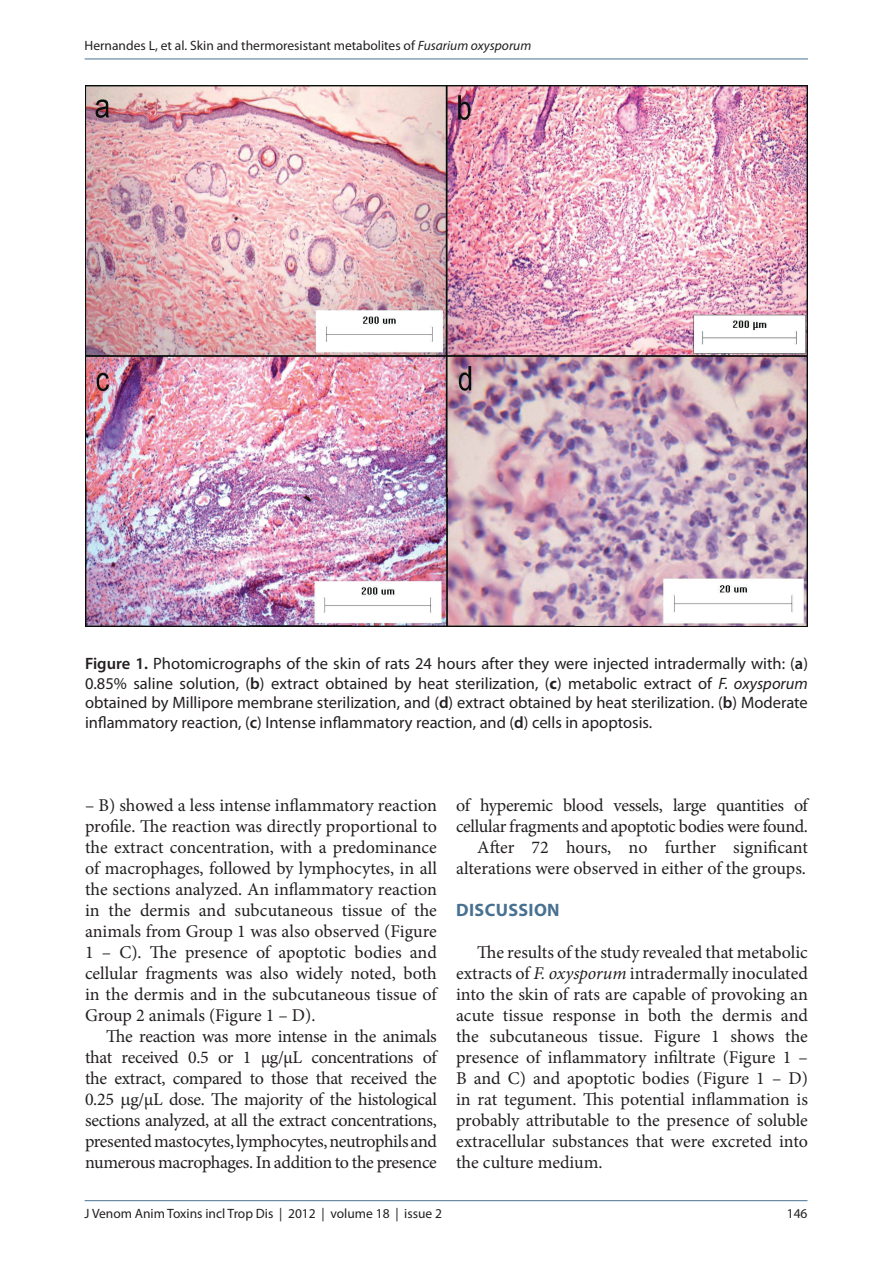
<style>
.page{position:relative;width:893px;height:1263px;background:#fff}
.page>*{position:absolute;margin:0;border:0;box-sizing:border-box;transform-origin:0 0}
.t1{font:18px/21px "Minion Pro";letter-spacing:-.01em;color:#231f20;text-align:justify}
.t2{font:700 18px "Myriad Pro";letter-spacing:.02em;color:#487191}
.t3{font:16.5px/19.5px "Myriad Pro";color:#231f20;text-align:justify}
.t4{font:13.5px "Myriad Pro";color:#231f20}
.s1{font-style:italic}
.s2{font-weight:600}
.s3{font-weight:700}
</style>
<div class="page">
<hr style="left:85px;top:59px;width:723px;height:1px;background:#487192">
<hr style="left:85px;top:1200px;width:722px;height:1px;background:#487192">
<img style="left:85px;top:85px;width:723px;height:542px">
<p class="t4" style="left:85px;top:37px;width:448px">Hernandes L, et al. Skin and thermoresistant metabolites of <span class="s1">Fusarium oxysporum</span></p>
<p class="t3" style="left:85px;top:653px;width:724px"><span class="s2">Figure 1.</span> Photomicrographs of the skin of rats 24 hours after they were injected intradermally with: (<span class="s2">a</span>)<br>0.85% saline solution, (<span class="s2">b</span>) extract obtained by heat sterilization, (<span class="s3">c</span>) metabolic extract of <span class="s1">F. oxysporum </span>obtained by Millipore membrane sterilization, and (<span class="s2">d</span>) extract obtained by heat sterilization. (<span class="s2">b</span>) Moderate inflammatory reaction, (<span class="s2">c</span>) Intense inflammatory reaction, and (<span class="s2">d</span>) cells in apoptosis.</p>
<p class="t1" style="left:85px;top:795px;width:353px">– B) showed a less intense inflammatory reaction profile. The reaction was directly proportional to the extract concentration, with a predominance of macrophages, followed by lymphocytes, in all the sections analyzed. An inflammatory reaction in the dermis and subcutaneous tissue of the animals from Group 1 was also observed (Figure 1 – C). The presence of apoptotic bodies and cellular fragments was also widely noted, both in the dermis and in the subcutaneous tissue of Group 2 animals (Figure 1 – D).</p>
<p class="t1" style="left:85px;top:1026px;width:353px;text-indent:21px">The reaction was more intense in the animals that received 0.5 or 1 µg/µL concentrations of the extract, compared to those that received the 0.25 g/µL dose. The majority of the histological sections analyzed, at all the extract concentrations, presented mastocytes, lymphocytes, neutrophils and numerous macrophages. In addition to the presence</p>
<p class="t1" style="left:456px;top:795px;width:353px;text-align:right">of hyperemic blood vessels, large quantities of cellular fragments and apoptotic bodies were found.<br>After 72 hours, no further significant alterations were observed in either of the groups.</p>
<p class="t2" style="left:456px;top:898px;width:105px">DISCUSSION</p>
<p class="t1" style="left:456px;top:942px;width:353px;text-indent:21px">The results of the study revealed that metabolic extracts of <span class="s1">F. oxysporum</span> intradermally inoculated into the skin of rats are capable of provoking an acute tissue response in both the dermis and the subcutaneous tissue. Figure 1 shows the presence of inflammatory infiltrate (Figure 1 – B and C) and apoptotic bodies (Figure 1 – D) in rat tegument. This potential inflammation is probably attributable to the presence of soluble extracellular substances that were excreted into the culture medium.</p>
<p class="t4" style="left:85px;top:1205px;width:359px">J Venom Anim Toxins incl Trop Dis | 2012 | volume 18 | issue 2</p>
<p class="t4" style="left:787px;top:1205px;width:22px">146</p>
</div>
